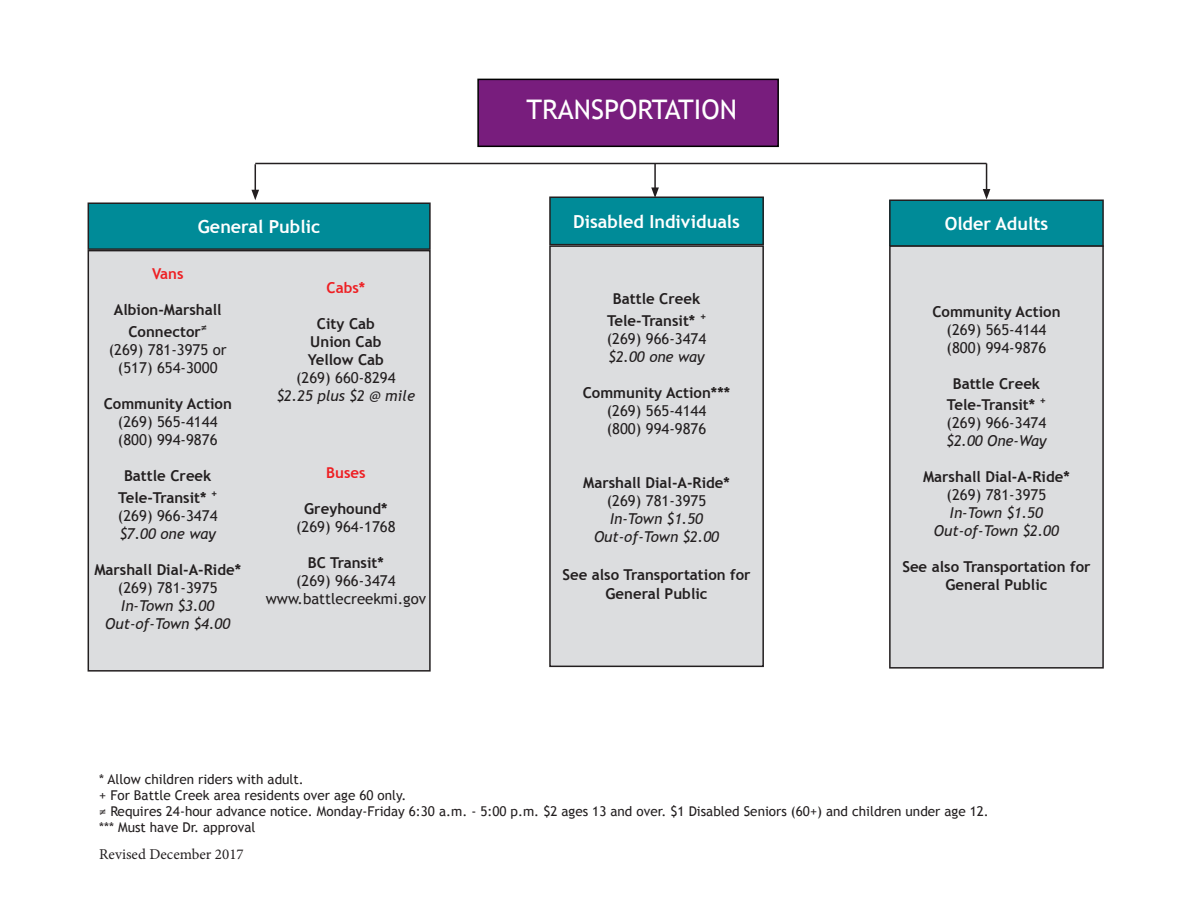
<style>
.page{position:relative;width:1188px;height:918px;background:#fff}
.page>*{position:absolute;margin:0;border:0;box-sizing:border-box;transform-origin:0 0}
.t1{font:27px "Trebuchet MS";color:#fff}
.t2{font:700 18px "Trebuchet MS";color:#fff}
.t3{font:700 15px "Trebuchet MS";color:#231f20}
.t4{font:15px "Trebuchet MS";color:#231f20}
.t5{font:italic 15px "Trebuchet MS";color:#231f20}
.t6{font:15px "Minion Pro";color:#231f20}
.t7{font:700 15px "Trebuchet MS";color:#ee1f23}
.t8{font:13.5px "Trebuchet MS";color:#231f20}
</style>
<div class="page">
<div style="left:477px;top:79px;width:302px;height:68px;background:#781d7d;border:2px solid #000"></div>
<div style="left:88px;top:251px;width:342px;height:420px;background:#dcdddf"></div>
<div style="left:88px;top:250px;width:343px;height:422px;border:2px solid #231f20"></div>
<div style="left:550px;top:197px;width:213px;height:48px;background:#008b98"></div>
<div style="left:549px;top:196px;width:215px;height:49px;border:2px solid #231f20"></div>
<div style="left:550px;top:246px;width:213px;height:420px;background:#dcdddf"></div>
<div style="left:549px;top:245px;width:215px;height:422px;border:2px solid #231f20"></div>
<div style="left:890px;top:200px;width:213px;height:46px;background:#008b98"></div>
<div style="left:889px;top:199px;width:215px;height:48px;border:2px solid #231f20"></div>
<div style="left:890px;top:246px;width:213px;height:422px;background:#dcdddf"></div>
<div style="left:889px;top:245px;width:215px;height:424px;border:2px solid #231f20"></div>
<div style="left:88px;top:203px;width:342px;height:46px;background:#008b98"></div>
<div style="left:88px;top:202px;width:343px;height:48px;border:2px solid #231f20"></div>
<hr style="left:255px;top:163px;width:732px;height:1px;background:#231f20">
<svg style="left:251px;top:164px;width:8px;height:36px"></svg>
<svg style="left:983px;top:163px;width:7px;height:36px"></svg>
<hr style="left:654px;top:163px;width:2px;height:27px;background:#231f20">
<svg style="left:651px;top:187px;width:8px;height:11px"></svg>
<p class="t2" style="left:198px;top:215px;width:124px">General Public</p>
<p class="t7" style="left:152px;top:265px;width:33px">Vans</p>
<p class="t3" style="left:114px;top:301px;width:109px">Albion-Marshall</p>
<p class="t3" style="left:128px;top:322px;width:80px">Connector<sup>≠</sup></p>
<p class="t4" style="left:109px;top:340px;width:120px">(269) 781-3975 or</p>
<p class="t4" style="left:118px;top:358px;width:101px">(517) 654-3000</p>
<p class="t3" style="left:104px;top:394px;width:130px">Community Action</p>
<p class="t4" style="left:118px;top:412px;width:101px">(269) 565-4144</p>
<p class="t4" style="left:118px;top:430px;width:101px">(800) 994-9876</p>
<p class="t3" style="left:124px;top:466px;width:89px">Battle Creek</p>
<p class="t3" style="left:118px;top:488px;width:101px">Tele-Transit* <sup>+</sup></p>
<p class="t4" style="left:118px;top:506px;width:101px">(269) 966-3474</p>
<p class="t5" style="left:120px;top:524px;width:98px">$7.00 one way</p>
<p class="t3" style="left:94px;top:560px;width:148px">Marshall Dial-A-Ride*</p>
<p class="t4" style="left:118px;top:578px;width:101px">(269) 781-3975</p>
<p class="t5" style="left:121px;top:596px;width:95px">In-Town $3.00</p>
<p class="t5" style="left:105px;top:614px;width:127px">Out-of-Town $4.00</p>
<p class="t7" style="left:327px;top:278px;width:40px">Cabs*</p>
<p class="t3" style="left:317px;top:314px;width:60px">City Cab</p>
<p class="t3" style="left:310px;top:332px;width:73px">Union Cab</p>
<p class="t3" style="left:308px;top:350px;width:77px">Yellow Cab</p>
<p class="t4" style="left:296px;top:368px;width:101px">(269) 660-8294</p>
<p class="t5" style="left:277px;top:386px;width:140px">$2.25 plus $2 @ mile</p>
<p class="t7" style="left:326px;top:463px;width:41px">Buses</p>
<p class="t3" style="left:304px;top:499px;width:85px">Greyhound*</p>
<p class="t4" style="left:296px;top:517px;width:101px">(269) 964-1768</p>
<p class="t3" style="left:308px;top:553px;width:78px">BC Transit*</p>
<p class="t4" style="left:296px;top:571px;width:101px">(269) 966-3474</p>
<p class="t4" style="left:266px;top:589px;width:162px">www.battlecreekmi.gov</p>
<p class="t1" style="left:527px;top:92px;width:212px">TRANSPORTATION</p>
<p class="t2" style="left:573px;top:210px;width:168px">Disabled Individuals</p>
<p class="t3" style="left:613px;top:290px;width:89px">Battle Creek</p>
<p class="t3" style="left:607px;top:311px;width:101px">Tele-Transit* <sup>+</sup></p>
<p class="t4" style="left:607px;top:329px;width:101px">(269) 966-3474</p>
<p class="t5" style="left:609px;top:347px;width:98px">$2.00 one way</p>
<p class="t3" style="left:583px;top:383px;width:149px">Community Action***</p>
<p class="t4" style="left:607px;top:401px;width:101px">(269) 565-4144</p>
<p class="t4" style="left:607px;top:419px;width:101px">(800) 994-9876</p>
<p class="t3" style="left:583px;top:473px;width:148px">Marshall Dial-A-Ride*</p>
<p class="t4" style="left:607px;top:491px;width:101px">(269) 781-3975</p>
<p class="t5" style="left:610px;top:509px;width:95px">In-Town $1.50</p>
<p class="t5" style="left:594px;top:527px;width:127px">Out-of-Town $2.00</p>
<p class="t3" style="left:562px;top:565px;width:190px">See also Transportation for</p>
<p class="t3" style="left:606px;top:585px;width:104px">General Public</p>
<p class="t2" style="left:945px;top:212px;width:105px">Older Adults</p>
<p class="t3" style="left:932px;top:302px;width:130px">Community Action</p>
<p class="t4" style="left:947px;top:320px;width:101px">(269) 565-4144</p>
<p class="t4" style="left:947px;top:338px;width:101px">(800) 994-9876</p>
<p class="t3" style="left:953px;top:374px;width:89px">Battle Creek</p>
<p class="t3" style="left:947px;top:396px;width:101px">Tele-Transit* <sup>+</sup></p>
<p class="t4" style="left:947px;top:414px;width:101px">(269) 966-3474</p>
<p class="t5" style="left:946px;top:432px;width:102px">$2.00 One-Way</p>
<p class="t3" style="left:923px;top:468px;width:148px">Marshall Dial-A-Ride*</p>
<p class="t4" style="left:947px;top:486px;width:101px">(269) 781-3975</p>
<p class="t5" style="left:950px;top:504px;width:95px">In-Town $1.50</p>
<p class="t5" style="left:934px;top:522px;width:127px">Out-of-Town $2.00</p>
<p class="t3" style="left:902px;top:558px;width:190px">See also Transportation for</p>
<p class="t3" style="left:945px;top:576px;width:104px">General Public</p>
<p class="t8" style="left:99px;top:770px;width:206px">* Allow children riders with adult.</p>
<p class="t8" style="left:99px;top:787px;width:309px">+ For Battle Creek area residents over age 60 only.</p>
<p class="t8" style="left:99px;top:803px;width:891px">≠ Requires 24-hour advance notice. Monday-Friday 6:30 a.m. - 5:00 p.m. $2 ages 13 and over. $1 Disabled Seniors (60+) and children under age 12.</p>
<p class="t8" style="left:99px;top:819px;width:158px">*** Must have Dr. approval</p>
<p class="t6" style="left:99px;top:844px;width:146px">Revised December 2017</p>
</div>
